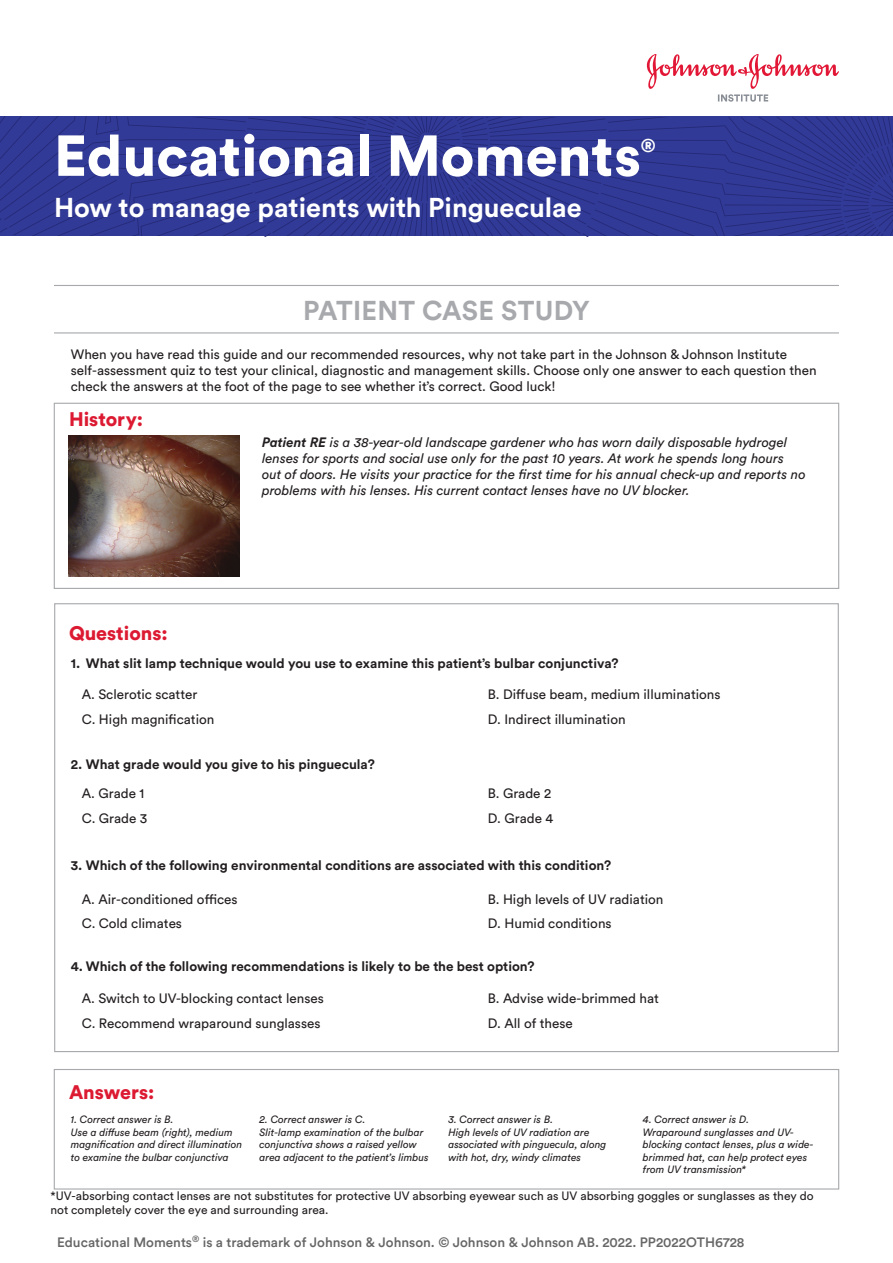
<style>
.page{position:relative;width:893px;height:1263px;background:#fff}
.page>*{position:absolute;margin:0;border:0;box-sizing:border-box;transform-origin:0 0}
.t1{font:900 57px "Circular Std";color:#fff}
.t2{font:700 27px "Circular Std";color:#fff}
.t3{font:700 27px "Circular Std";letter-spacing:.01em;color:#a8a9ad}
.t4{font:900 19.5px "Circular Std";color:#dc1a32}
.t5{font:900 18.3px "Circular Std";color:#fff}
.t6{font:13.5px/24.8px "Circular Std";color:#231f20}
.t7{font:italic 13.5px/16.2px "Circular Std";color:#231f20}
.t8{font:700 13.5px "Circular Std";color:#231f20}
.t9{font:500 13.5px "Circular Std";color:#666}
.t10{font:12px/14.4px "Circular Std";color:#231f20}
.t11{font:italic 10.5px/12.6px "Circular Std";color:#231f20}
.s1{font-weight:700}
</style>
<div class="page">
<svg style="left:0;top:117px;width:893px;height:119px;background:#2f3892"></svg>
<hr style="left:54px;top:332px;width:785px;height:1px;background:#a8a9ad">
<hr style="left:54px;top:285px;width:785px;height:1px;background:#a8a9ad">
<div style="left:54px;top:403px;width:785px;height:186px;border:1px solid #a8a9ad"></div>
<div style="left:54px;top:1069px;width:785px;height:120px;border:1px solid #a8a9ad"></div>
<img style="left:69px;top:436px;width:170px;height:140px">
<svg style="left:647px;top:54px;width:192px;height:48px"></svg>
<h1 class="t1" style="left:54px;top:118px;width:588px">Educational Moments</h1>
<h3 class="t5" style="left:641px;top:133px;width:16px">®</h3>
<h2 class="t2" style="left:54px;top:190px;width:529px">How to manage patients with Pingueculae</h2>
<h2 class="t3" style="left:303px;top:293px;width:288px">PATIENT CASE STUDY</h2>
<p class="t6" style="left:71px;top:346px;width:747px;line-height:16.2px">When you have read this guide and our recommended resources, why not take part in the Johnson &amp; Johnson Institute self-assessment quiz to test your clinical, diagnostic and management skills. Choose only one answer to each question then check the answers at the foot of the page to see whether it’s correct. Good luck!</p>
<h3 class="t4" style="left:69px;top:406px;width:75px">History:</h3>
<h3 class="t4" style="left:69px;top:620px;width:100px">Questions:</h3>
<p class="t7" style="left:262px;top:434px;width:545px"><span class="s1">Patient RE</span> is a 38-year-old landscape gardener who has worn daily disposable hydrogel lenses for sports and social use only for the past 10 years. At work he spends long hours out of doors. He visits your practice for the first time for his annual check-up and reports no problems with his lenses. His current contact lenses have no UV blocker.</p>
<p class="t8" style="left:71px;top:654px;width:549px">1. What slit lamp technique would you use to examine this patient’s bulbar conjunctiva?</p>
<p class="t6" style="left:82px;top:682px;width:134px">A. Sclerotic scatter<br>C. High magnification</p>
<p class="t8" style="left:71px;top:755px;width:306px">2. What grade would you give to his pinguecula?</p>
<p class="t6" style="left:82px;top:781px;width:67px">A. Grade 1<br>C. Grade 3</p>
<p class="t6" style="left:488px;top:682px;width:234px">B. Diffuse beam, medium illuminations<br>D. Indirect illumination</p>
<p class="t6" style="left:488px;top:781px;width:67px">B. Grade 2<br>D. Grade 4</p>
<p class="t8" style="left:71px;top:857px;width:542px">3. Which of the following environmental conditions are associated with this condition?</p>
<p class="t6" style="left:82px;top:886px;width:157px">A. Air-conditioned offices<br>C. Cold climates</p>
<p class="t6" style="left:488px;top:886px;width:177px">B. High levels of UV radiation<br>D. Humid conditions</p>
<p class="t8" style="left:71px;top:958px;width:465px">4. Which of the following recommendations is likely to be the best option?</p>
<p class="t6" style="left:82px;top:986px;width:244px">A. Switch to UV-blocking contact lenses<br>C. Recommend wraparound sunglasses</p>
<h3 class="t4" style="left:69px;top:1079px;width:87px">Answers:</h3>
<p class="t6" style="left:488px;top:986px;width:173px">B. Advise wide-brimmed hat<br>D. All of these</p>
<p class="t11" style="left:71px;top:1113px;width:173px">1. Correct answer is B.<br>Use a diffuse beam (right), medium magnification and direct illumination to examine the bulbar conjunctiva</p>
<p class="t11" style="left:260px;top:1113px;width:171px">2. Correct answer is C.<br>Slit-lamp examination of the bulbar conjunctiva shows a raised yellow area adjacent to the patient’s limbus</p>
<p class="t11" style="left:448px;top:1113px;width:160px">3. Correct answer is B.<br>High levels of UV radiation are associated with pinguecula, along with hot, dry, windy climates</p>
<p class="t11" style="left:643px;top:1113px;width:172px">4. Correct answer is D.<br>Wraparound sunglasses and UV&shy;blocking contact lenses, plus a wide&shy;brimmed hat, can help protect eyes from UV transmission*</p>
<p class="t10" style="left:50px;top:1188px;width:765px">*UV-absorbing contact lenses are not substitutes for protective UV absorbing eyewear such as UV absorbing goggles or sunglasses as they do not completely cover the eye and surrounding area.</p>
<p class="t9" style="left:57px;top:1233px;width:689px">Educational Moments<sup>®</sup> is a trademark of Johnson &amp; Johnson. © Johnson &amp; Johnson AB. 2022. PP2022OTH6728</p>
</div>
